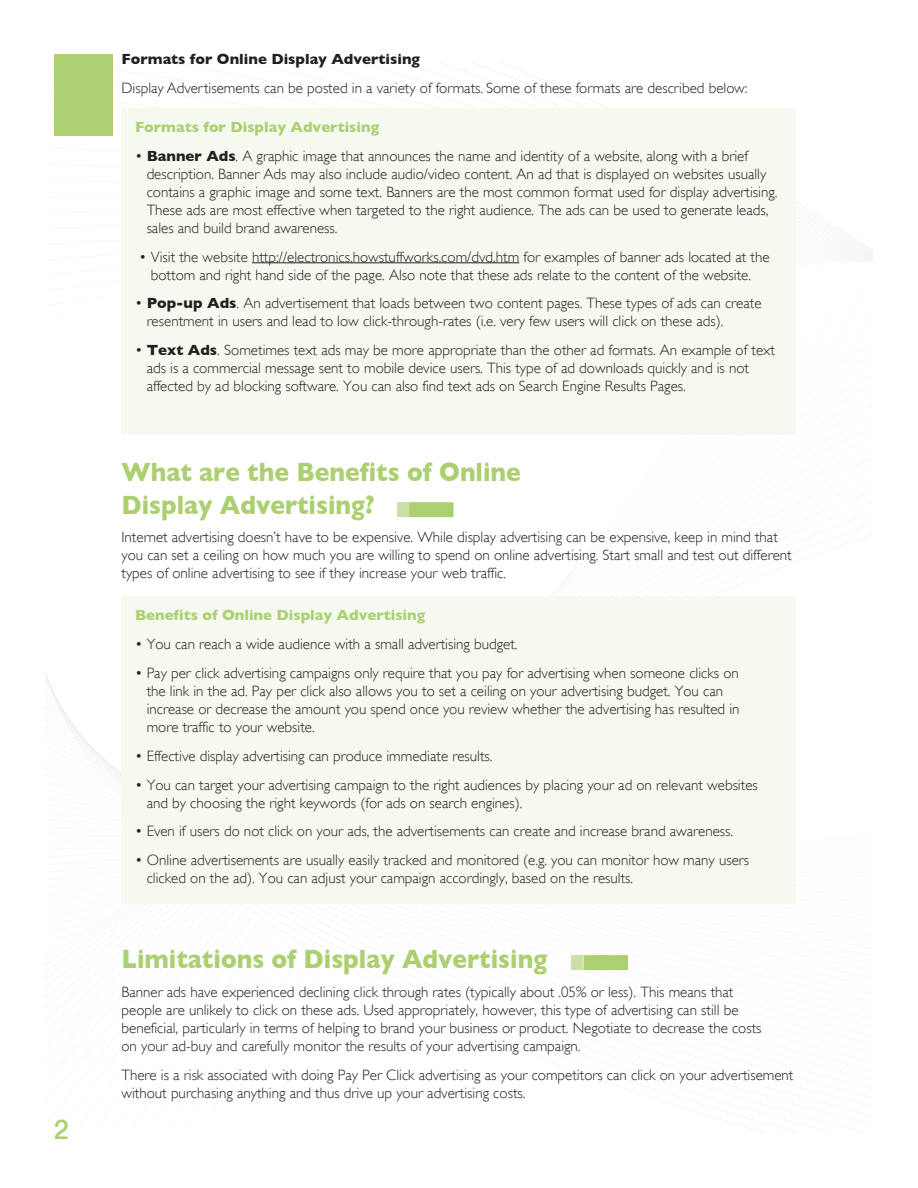
<style>
.page{position:relative;width:918px;height:1188px;background:#fff}
.page>*{position:absolute;margin:0;border:0;box-sizing:border-box;transform-origin:0 0}
.Page_title{font:700 27px/32.4px "Gill Sans";color:#acd071;scale:.91 1}
.Page_bodytext{font:700 27px "Gill Sans";color:#acd071;scale:.91 1}
.PageNumberRight{font:500 27px "Helvetica Neue";color:#acd071}
.Page_notes{font:300 15px/18px "Gill Sans";color:#231f20}
.Page_bodytext-2{font:300 15px/18px "Gill Sans";color:#231f20}
.Page_title-2{font:300 15px/18px "Gill Sans";color:#231f20}
.Page_notes-2{font:700 15px "Gill Sans";color:#acd071}
.Page_bodytext-3{font:700 15px "Gill Sans";color:#231f20}
.s1{font-weight:700}
</style>
<div class="page">
<div style="left:54px;top:54px;width:58px;height:81px;background:#acd071"></div>
<div style="left:409px;top:502px;width:45px;height:15px;background:#acd071"></div>
<div style="left:397px;top:502px;width:12px;height:15px;background:#cbe0a7"></div>
<div style="left:122px;top:108px;width:674px;height:327px;background:#f5f9ef"></div>
<hr style="left:252px;top:262px;width:267px;height:1px;background:#231f20">
<div style="left:122px;top:597px;width:674px;height:307px;background:#f5f9ef"></div>
<div style="left:584px;top:955px;width:44px;height:15px;background:#acd071"></div>
<div style="left:571px;top:955px;width:12px;height:15px;background:#cbe0a7"></div>
<p class="PageNumberRight" style="left:54px;top:1108px;width:17px">2</p>
<p class="Page_bodytext-3" style="left:122px;top:50px;width:300px">Formats for Online Display Advertising</p>
<p class="Page_bodytext-2" style="left:122px;top:78px;width:628px">Display Advertisements can be posted in a variety of formats. Some of these formats are described below:</p>
<p class="Page_notes-2" style="left:135px;top:118px;width:246px">Formats for Display Advertising</p>
<p class="Page_notes" style="left:147px;top:146px;width:632px;text-indent:-12px">• <span class="s1">Banner Ads</span>. A graphic image that announces the name and identity of a website, along with a brief description. Banner Ads may also include audio/video content. An ad that is displayed on websites usually contains a graphic image and some text. Banners are the most common format used for display advertising.<br>These ads are most effective when targeted to the right audience. The ads can be used to generate leads, sales and build brand awareness.</p>
<p class="Page_notes" style="left:139px;top:247px;width:632px;text-align:center">• Visit the website http://electronics.howstuffworks.com/dvd.htm for examples of banner ads located at the bottom and right hand side of the page. Also note that these ads relate to the content of the website.</p>
<p class="Page_notes" style="left:147px;top:294px;width:616px;text-indent:-12px">• <span class="s1">Pop-up Ads</span>. An advertisement that loads between two content pages. These types of ads can create resentment in users and lead to low click-through-rates (i.e. very few users will click on these ads).</p>
<p class="Page_notes" style="left:147px;top:341px;width:630px;text-indent:-12px">• <span class="s1">Text Ads</span>. Sometimes text ads may be more appropriate than the other ad formats. An example of text ads is a commercial message sent to mobile device users. This type of ad downloads quickly and is not affected by ad blocking software. You can also find text ads on Search Engine Results Pages.</p>
<p class="Page_title" style="left:122px;top:456px;width:440px">What are the Benefits of Online<br>Display Advertising?</p>
<p class="Page_title-2" style="left:122px;top:528px;width:672px">Internet advertising doesn’t have to be expensive. While display advertising can be expensive, keep in mind that you can set a ceiling on how much you are willing to spend on online advertising. Start small and test out different types of online advertising to see if they increase your web traffic.</p>
<p class="Page_notes-2" style="left:135px;top:607px;width:292px">Benefits of Online Display Advertising</p>
<p class="Page_notes" style="left:135px;top:635px;width:384px">• You can reach a wide audience with a small advertising budget.</p>
<p class="Page_notes" style="left:147px;top:663px;width:594px;text-indent:-12px">• Pay per click advertising campaigns only require that you pay for advertising when someone clicks on the link in the ad. Pay per click also allows you to set a ceiling on your advertising budget. You can increase or decrease the amount you spend once you review whether the advertising has resulted in more traffic to your website.</p>
<p class="Page_notes" style="left:135px;top:746px;width:359px">• Effective display advertising can produce immediate results.</p>
<p class="Page_notes" style="left:147px;top:775px;width:613px;text-indent:-12px">• You can target your advertising campaign to the right audiences by placing your ad on relevant websites and by choosing the right keywords (for ads on search engines).</p>
<p class="Page_notes" style="left:135px;top:822px;width:600px">• Even if users do not click on your ads, the advertisements can create and increase brand awareness.</p>
<p class="Page_notes" style="left:147px;top:851px;width:604px;text-indent:-12px">• Online advertisements are usually easily tracked and monitored (e.g. you can monitor how many users clicked on the ad). You can adjust your campaign accordingly, based on the results.</p>
<p class="Page_bodytext" style="left:122px;top:943px;width:469px">Limitations of Display Advertising</p>
<p class="Page_bodytext-2" style="left:122px;top:982px;width:642px">Banner ads have experienced declining click through rates (typically about .05% or less). This means that people are unlikely to click on these ads. Used appropriately, however, this type of advertising can still be beneficial, particularly in terms of helping to brand your business or product. Negotiate to decrease the costs on your ad-buy and carefully monitor the results of your advertising campaign.</p>
<p class="Page_bodytext-2" style="left:122px;top:1065px;width:674px">There is a risk associated with doing Pay Per Click advertising as your competitors can click on your advertisement without purchasing anything and thus drive up your advertising costs.</p>
</div>
